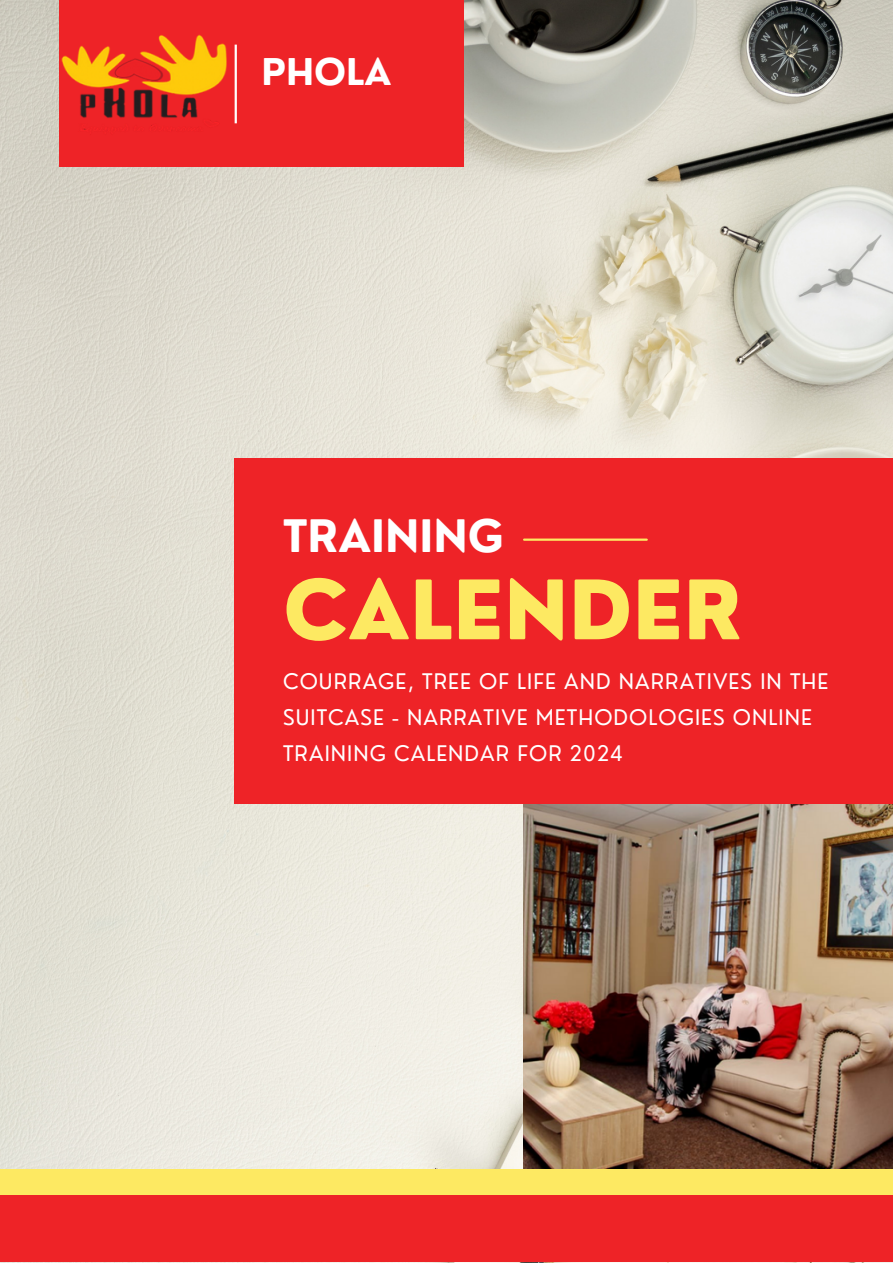
<style>
.page{position:relative;width:893px;height:1264px;background:#fff}
.page>*{position:absolute;margin:0;border:0;box-sizing:border-box;transform-origin:0 0}
.t1{font:800 79.8px "Nourd";color:#fde962}
.t2{font:700 43.65px "Nourd";color:#fff}
.t3{font:700 35.85px "Nourd";color:#fff}
.t4{font:21px/36px "Nourd";letter-spacing:.05em;color:#fff}
</style>
<div class="page">
<img style="left:0;top:0;width:892px;height:1168px">
<div style="left:59px;top:0;width:404px;height:166px;background:#ee2327"></div>
<hr style="left:234px;top:45px;width:3px;height:78px;background:#fff">
<div style="left:234px;top:458px;width:658px;height:346px;background:#ee2327"></div>
<div style="left:0;top:1194px;width:892px;height:68px;background:#ee2327"></div>
<hr style="left:524px;top:538px;width:122px;height:3px;background:#fde962">
<div style="left:0;top:1168px;width:892px;height:26px;background:#fde962"></div>
<img style="left:523px;top:804px;width:369px;height:364px">
<img style="left:61px;top:34px;width:166px;height:96px">
<p class="t3" style="left:261px;top:49px;width:131px">PHOLA</p>
<p class="t2" style="left:283px;top:508px;width:222px">TRAINING</p>
<p class="t1" style="left:283px;top:559px;width:461px">CALENDER</p>
<p class="t4" style="left:283px;top:662px;width:546px">COURRAGE, TREE OF LIFE AND NARRATIVES IN THE<br>SUITCASE - NARRATIVE METHODOLOGIES ONLINE<br>TRAINING CALENDAR FOR 2024</p>
</div>
